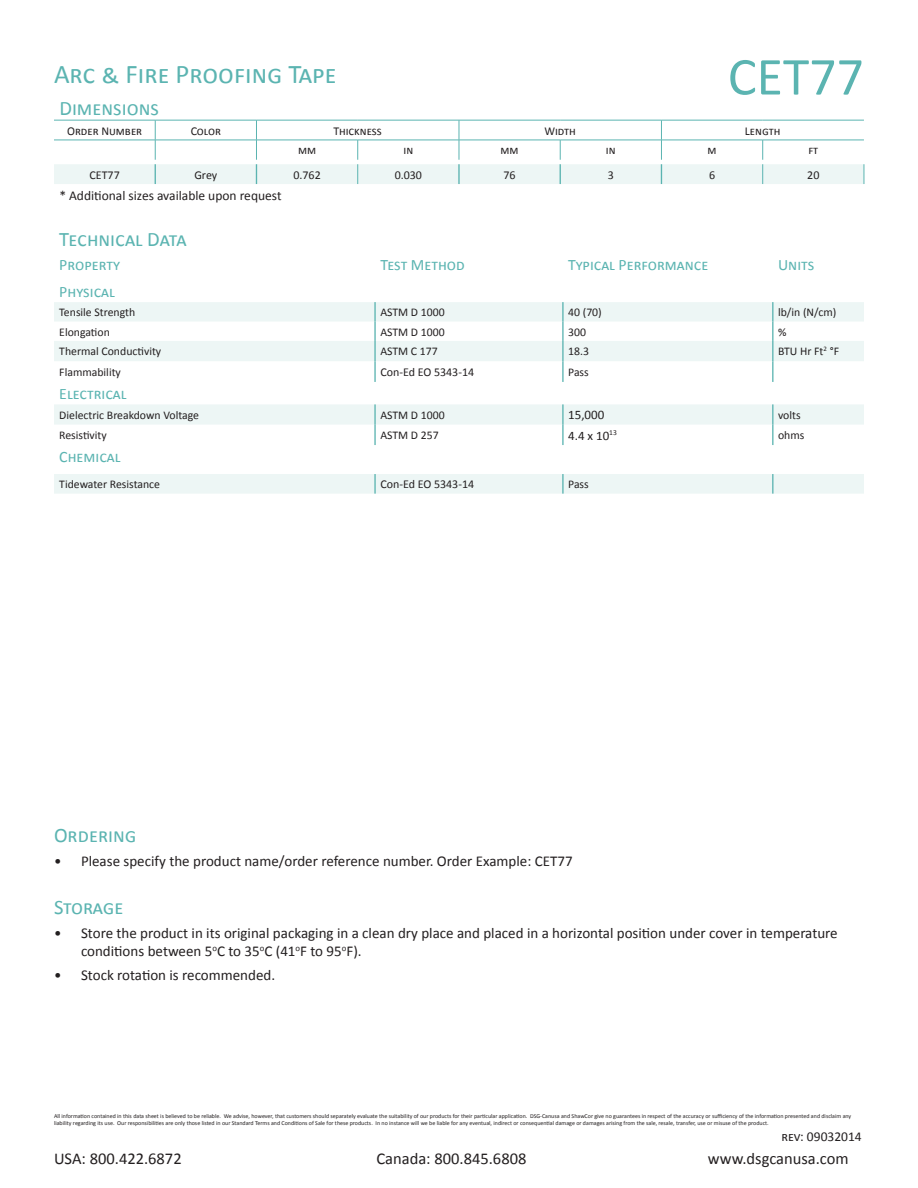
<style>
.page{position:relative;width:918px;height:1188px;background:#fff}
.page>*{position:absolute;margin:0;border:0;box-sizing:border-box;transform-origin:0 0}
.t1{font:54px "Calibri";color:#5bb4b1}
.t2{font:27px "Calibri";color:#5bb4b1}
.t3{font:20.55px "Calibri";color:#5bb4b1}
.t4{font:16.5px "Calibri";color:#231f20}
.t5{font:15.9px "Calibri";color:#5bb4b1}
.t6{font:15px/18px "Calibri";color:#231f20}
.t7{font:13.5px "Calibri";color:#231f20}
.t8{font:12.9px "Calibri";color:#231f20}
.t9{font:12px "Calibri";color:#231f20}
.t10{font:11.7px "Calibri";color:#231f20}
.t11{font:6px/7.2px "Calibri";color:#231f20}
</style>
<div class="page">
<svg style="left:54px;top:120px;width:811px;height:64px"></svg>
<svg style="left:54px;top:302px;width:810px;height:192px;fill:#edf6f5"></svg>
<svg style="left:54px;top:361px;width:810px;height:84px"></svg>
<hr style="left:374px;top:302px;width:2px;height:20px;background:#5bb4b1">
<hr style="left:562px;top:302px;width:2px;height:20px;background:#5bb4b1">
<svg style="left:374px;top:322px;width:2px;height:19px"></svg>
<svg style="left:562px;top:322px;width:2px;height:19px"></svg>
<hr style="left:374px;top:341px;width:2px;height:20px;background:#5bb4b1">
<hr style="left:562px;top:341px;width:2px;height:20px;background:#5bb4b1">
<hr style="left:374px;top:361px;width:2px;height:21px;background:#5bb4b1">
<hr style="left:562px;top:361px;width:2px;height:21px;background:#5bb4b1">
<svg style="left:772px;top:302px;width:1px;height:80px"></svg>
<hr style="left:374px;top:404px;width:2px;height:21px;background:#5bb4b1">
<hr style="left:562px;top:404px;width:2px;height:21px;background:#5bb4b1">
<hr style="left:374px;top:425px;width:2px;height:20px;background:#5bb4b1">
<hr style="left:562px;top:425px;width:2px;height:20px;background:#5bb4b1">
<svg style="left:772px;top:404px;width:1px;height:41px"></svg>
<hr style="left:374px;top:474px;width:2px;height:20px;background:#5bb4b1">
<hr style="left:562px;top:474px;width:2px;height:20px;background:#5bb4b1">
<svg style="left:772px;top:474px;width:1px;height:20px"></svg>
<p class="t2" style="left:54px;top:57px;width:284px">Arc &amp; Fire Proofing Tape</p>
<p class="t1" style="left:728px;top:42px;width:138px">CET77</p>
<p class="t3" style="left:59px;top:95px;width:101px">Dimensions</p>
<p class="t9" style="left:67px;top:123px;width:77px">Order Number</p>
<p class="t9" style="left:191px;top:123px;width:32px">Color</p>
<p class="t9" style="left:334px;top:123px;width:50px">Thickness</p>
<p class="t9" style="left:544px;top:123px;width:33px">Width</p>
<p class="t9" style="left:745px;top:123px;width:37px">Length</p>
<p class="t9" style="left:298px;top:143px;width:20px">mm</p>
<p class="t9" style="left:403px;top:143px;width:11px">in</p>
<p class="t9" style="left:501px;top:143px;width:20px">mm</p>
<p class="t9" style="left:606px;top:143px;width:11px">in</p>
<p class="t9" style="left:708px;top:143px;width:11px">m</p>
<p class="t9" style="left:808px;top:143px;width:11px">ft</p>
<p class="t9" style="left:89px;top:167px;width:32px">CET77</p>
<p class="t9" style="left:194px;top:167px;width:24px">Grey</p>
<p class="t9" style="left:293px;top:167px;width:29px">0.762</p>
<p class="t9" style="left:395px;top:167px;width:29px">0.030</p>
<p class="t9" style="left:504px;top:167px;width:14px">76</p>
<p class="t9" style="left:608px;top:167px;width:8px">3</p>
<p class="t9" style="left:709px;top:167px;width:8px">6</p>
<p class="t9" style="left:807px;top:167px;width:14px">20</p>
<p class="t7" style="left:59px;top:187px;width:224px">* Additional sizes available upon request</p>
<p class="t3" style="left:59px;top:226px;width:129px">Technical Data</p>
<p class="t5" style="left:59px;top:255px;width:62px">Property</p>
<p class="t5" style="left:380px;top:255px;width:86px">Test Method</p>
<p class="t5" style="left:568px;top:255px;width:142px">Typical Performance</p>
<p class="t5" style="left:778px;top:255px;width:38px">Units</p>
<p class="t5" style="left:59px;top:281px;width:57px">Physical</p>
<p class="t10" style="left:59px;top:305px;width:77px">Tensile Strength</p>
<p class="t10" style="left:380px;top:305px;width:66px">ASTM D 1000</p>
<p class="t10" style="left:568px;top:305px;width:35px">40 (70)</p>
<p class="t10" style="left:778px;top:305px;width:60px">lb/in (N/cm)</p>
<p class="t10" style="left:59px;top:324px;width:52px">Elongation</p>
<p class="t10" style="left:380px;top:324px;width:66px">ASTM D 1000</p>
<p class="t10" style="left:568px;top:324px;width:19px">300</p>
<p class="t10" style="left:778px;top:324px;width:10px">%</p>
<p class="t10" style="left:59px;top:344px;width:104px">Thermal Conductivity</p>
<p class="t10" style="left:380px;top:344px;width:59px">ASTM C 177</p>
<p class="t10" style="left:568px;top:344px;width:22px">18.3</p>
<p class="t10" style="left:778px;top:344px;width:63px">BTU Hr Ft<sup>2</sup> °F</p>
<p class="t10" style="left:59px;top:364px;width:63px">Flammability</p>
<p class="t9" style="left:380px;top:364px;width:95px">Con-Ed EO 5343-14</p>
<p class="t10" style="left:568px;top:364px;width:22px">Pass</p>
<p class="t5" style="left:59px;top:384px;width:69px">Electrical</p>
<p class="t10" style="left:59px;top:407px;width:141px">Dielectric Breakdown Voltage</p>
<p class="t10" style="left:380px;top:407px;width:66px">ASTM D 1000</p>
<p class="t8" style="left:568px;top:407px;width:38px">15,000</p>
<p class="t10" style="left:778px;top:407px;width:24px">volts</p>
<p class="t10" style="left:59px;top:428px;width:49px">Resistivity</p>
<p class="t10" style="left:380px;top:428px;width:60px">ASTM D 257</p>
<p class="t8" style="left:568px;top:427px;width:50px">4.4 x 10<sup>13</sup></p>
<p class="t10" style="left:778px;top:428px;width:28px">ohms</p>
<p class="t5" style="left:59px;top:447px;width:63px">Chemical</p>
<p class="t10" style="left:59px;top:477px;width:102px">Tidewater Resistance</p>
<p class="t9" style="left:380px;top:477px;width:95px">Con-Ed EO 5343-14</p>
<p class="t10" style="left:568px;top:477px;width:22px">Pass</p>
<p class="t3" style="left:54px;top:822px;width:84px">Ordering</p>
<p class="t6" style="left:54px;top:852px;width:520px">• Please specify the product name/order reference number. Order Example: CET77</p>
<p class="t3" style="left:54px;top:895px;width:71px">Storage</p>
<p class="t6" style="left:81px;top:924px;width:758px;text-indent:-27px">• Store the product in its original packaging in a clean dry place and placed in a horizontal position under cover in temperature conditions between 5<sup>o</sup>C to 35<sup>o</sup>C (41<sup>o</sup>F to 95<sup>o</sup>F).</p>
<p class="t6" style="left:54px;top:966px;width:223px">• Stock rotation is recommended.</p>
<p class="t11" style="left:54px;top:1112px;width:799px">All information contained in this data sheet is believed to be reliable. We advise, however, that customers should separately evaluate the suitability of our products for their particular application. DSG-Canusa and ShawCor give no guarantees in respect of the accuracy or sufficiency of the information presented and disclaim any liability regarding its use. Our responsibilities are only those listed in our Standard Terms and Conditions of Sale for these products. In no instance will we be liable for any eventual, indirect or consequential damage or damages arising from the sale, resale, transfer, use or misuse of the product.</p>
<p class="t7" style="left:782px;top:1128px;width:82px">rev: 09032014</p>
<h3 class="t4" style="left:54px;top:1148px;width:129px">USA: 800.422.6872</h3>
<h3 class="t4" style="left:376px;top:1148px;width:151px">Canada: 800.845.6808</h3>
<h3 class="t4" style="left:708px;top:1148px;width:142px">www.dsgcanusa.com</h3>
</div>
